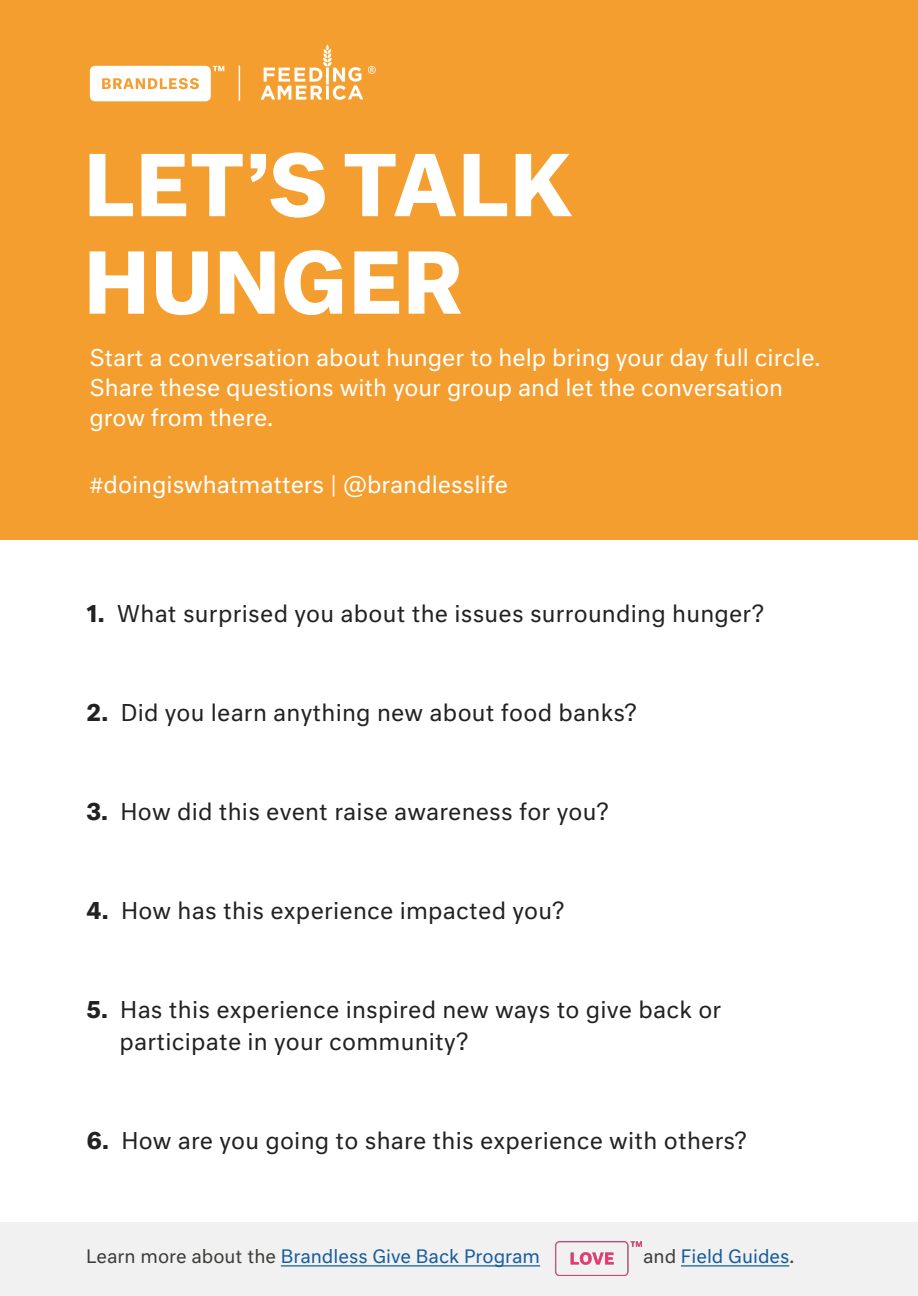
<style>
.page{position:relative;width:918px;height:1296px;background:#fff}
.page>*{position:absolute;margin:0;border:0;box-sizing:border-box;transform-origin:0 0}
.t1{font:700 82.5px/97.5px "Neutral Std";color:#fff}
.t2{font:22.5px "Neutral Std Check";letter-spacing:.01em;color:#222223}
.t3{font:22.5px/30px "Neutral Std Check";color:#fff}
.t4{font:18px "Neutral Std Check";color:#175d9e}
.s1{font-family:"Neutral Std";font-weight:700}
.s2{color:#3d3d3b}
</style>
<div class="page">
<div style="left:0;top:1px;width:918px;height:539px;background:#f49e2f"></div>
<div style="left:0;top:1222px;width:918px;height:74px;background:#f2f1f1"></div>
<hr style="left:281px;top:1265px;width:259px;height:2px;background:#175d9e">
<hr style="left:681px;top:1265px;width:108px;height:2px;background:#175d9e">
<img style="left:556px;top:1241px;width:86px;height:35px">
<img style="left:89px;top:65px;width:136px;height:37px">
<img style="left:260px;top:44px;width:116px;height:56px">
<hr style="left:239px;top:66px;width:1px;height:35px;background:#fff">
<p class="t1" style="left:83px;top:134px;width:491px">LET’S TALK<br>HUNGER</p>
<p class="t3" style="left:89px;top:342px;width:733px">Start a conversation about hunger to help bring your day full circle.<br>Share these questions with your group and let the conversation grow from there.</p>
<p class="t3" style="left:89px;top:469px;width:420px">#doingiswhatmatters | @brandlesslife</p>
<p class="t2" style="left:86px;top:599px;width:679px"><span class="s1">1.</span> What surprised you about the issues surrounding hunger?</p>
<p class="t2" style="left:86px;top:698px;width:552px"><span class="s1">2.</span> Did you learn anything new about food banks?</p>
<p class="t2" style="left:86px;top:797px;width:524px"><span class="s1">3.</span> How did this event raise awareness for you?</p>
<p class="t2" style="left:86px;top:896px;width:479px"><span class="s1">4.</span> How has this experience impacted you?</p>
<p class="t2" style="left:86px;top:995px;width:637px"><span class="s1">5.</span> Has this experience inspired new ways to give back or</p>
<p class="t2" style="left:119px;top:1027px;width:350px">participate in your community?</p>
<p class="t2" style="left:86px;top:1126px;width:662px"><span class="s1">6.</span> How are you going to share this experience with others?</p>
<p class="t4" style="left:86px;top:1244px;width:456px"><span class="s2">Learn more about the</span> Brandless Give Back Program</p>
<p class="t4" style="left:643px;top:1244px;width:153px"><span class="s2">and</span> Field Guides<span class="s2">.</span></p>
</div>
